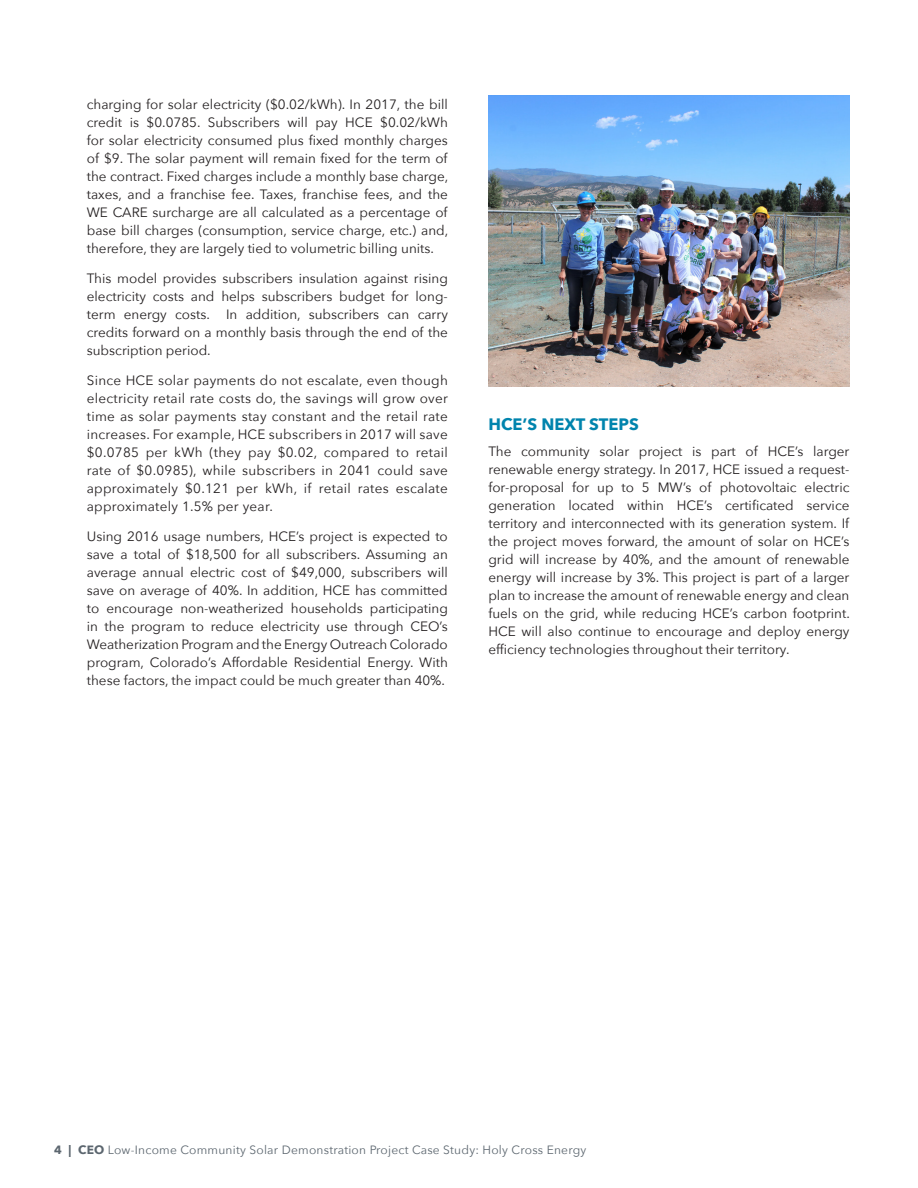
<style>
.page{position:relative;width:918px;height:1188px;background:#fff}
.page>*{position:absolute;margin:0;border:0;box-sizing:border-box;transform-origin:0 0}
.CEO_Main_Subhead{font:700 16.5px "Avenir Next";color:#0084ad}
.CEO_Base_Body_Copy{font:13.5px/18px "Avenir Next";color:#231f20;text-align:justify}
.t1{font:12px "Avenir Next";letter-spacing:.02em;color:#5c666f}
.s1{font-weight:700}
</style>
<div class="page">
<img style="left:488px;top:95px;width:361px;height:292px">
<p class="CEO_Base_Body_Copy" style="left:87px;top:94px;width:363px">charging for solar electricity ($0.02/kWh). In 2017, the bill credit is $0.0785. Subscribers will pay HCE $0.02/kWh for solar electricity consumed plus fixed monthly charges of $9. The solar payment will remain fixed for the term of the contract. Fixed charges include a monthly base charge, taxes, and a franchise fee. Taxes, franchise fees, and the WE CARE surcharge are all calculated as a percentage of base bill charges (consumption, service charge, etc.) and, therefore, they are largely tied to volumetric billing units.</p>
<p class="CEO_Base_Body_Copy" style="left:87px;top:268px;width:363px">This model provides subscribers insulation against rising electricity costs and helps subscribers budget for long&shy;term energy costs. In addition, subscribers can carry credits forward on a monthly basis through the end of the subscription period.</p>
<p class="CEO_Base_Body_Copy" style="left:87px;top:371px;width:363px">Since HCE solar payments do not escalate, even though electricity retail rate costs do, the savings will grow over time as solar payments stay constant and the retail rate increases. For example, HCE subscribers in 2017 will save $0.0785 per kWh (they pay $0.02, compared to retail rate of $0.0985), while subscribers in 2041 could save approximately $0.121 per kWh, if retail rates escalate approximately 1.5% per year.</p>
<p class="CEO_Base_Body_Copy" style="left:87px;top:527px;width:363px">Using 2016 usage numbers, HCE’s project is expected to save a total of $18,500 for all subscribers. Assuming an average annual electric cost of $49,000, subscribers will save on average of 40%. In addition, HCE has committed to encourage non-weatherized households participating in the program to reduce electricity use through CEO’s Weatherization Program and the Energy Outreach Colorado program, Colorado’s Affordable Residential Energy. With these factors, the impact could be much greater than 40%.</p>
<p class="CEO_Main_Subhead" style="left:488px;top:410px;width:152px">HCE’S NEXT STEPS</p>
<p class="CEO_Base_Body_Copy" style="left:488px;top:442px;width:363px">The community solar project is part of HCE’s larger renewable energy strategy. In 2017, HCE issued a request&shy;for-proposal for up to 5 MW’s of photovoltaic electric generation located within HCE’s certificated service territory and interconnected with its generation system. If the project moves forward, the amount of solar on HCE’s grid will increase by 40%, and the amount of renewable energy will increase by 3%. This project is part of a larger plan to increase the amount of renewable energy and clean fuels on the grid, while reducing HCE’s carbon footprint.<br>HCE will also continue to encourage and deploy energy efficiency technologies throughout their territory.</p>
<p class="t1" style="left:54px;top:1139px;width:534px"><span class="s1">4 | CEO</span> Low-Income Community Solar Demonstration Project Case Study: Holy Cross Energy</p>
</div>
